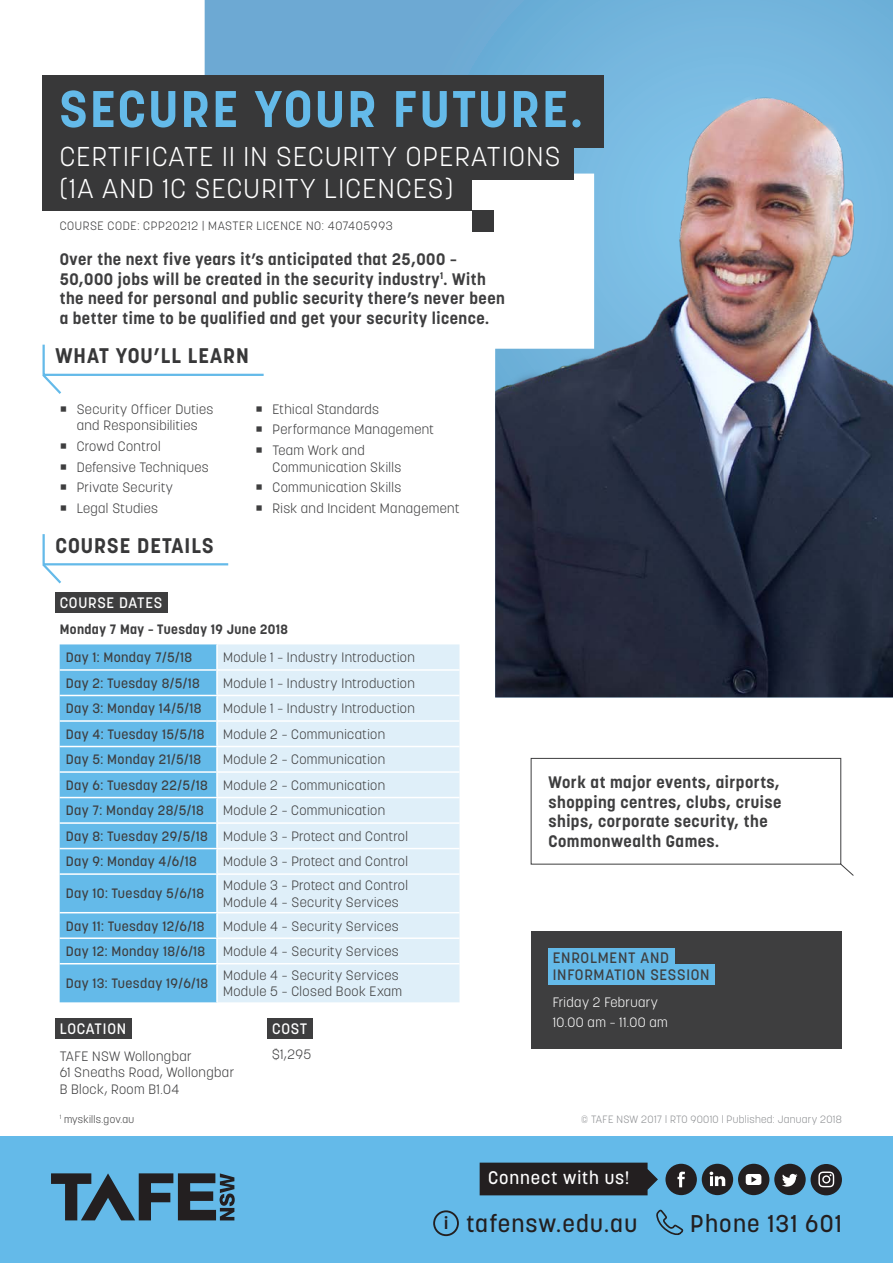
<style>
.page{position:relative;width:893px;height:1263px;background:#fff}
.page>*{position:absolute;margin:0;border:0;box-sizing:border-box;transform-origin:0 0}
.t1{font:700 51px "Korolev";letter-spacing:.05em;color:#64bae9}
.t2{font:300 27px/32.4px "Korolev";letter-spacing:.05em;color:#fff}
.t3{font:500 24px "Korolev";letter-spacing:.05em;color:#231f20}
.t4{font:700 21px "Korolev";letter-spacing:.05em;color:#383839}
.t5{font:500 18px "Korolev";letter-spacing:.05em;color:#fff}
.tagline{font:700 16.5px/19.5px "Korolev";letter-spacing:.03em;color:#3e3e3f}
.t6{font:700 16.5px "Korolev";color:#231f20}
.h2_-_blue{font:500 15px "Korolev";letter-spacing:.05em;color:#3e3e3f}
.h2_-_charcoal{font:500 15px "Korolev";letter-spacing:.05em;color:#fff}
.Body{font:300 13.5px/16.5px "Korolev";letter-spacing:.03em;color:#3e3e3f}
.Body-2{font:500 13.5px "Korolev";letter-spacing:.03em;color:#3e3e3f}
.Body-3{font:300 13.5px "Korolev";letter-spacing:.03em;color:#fff}
.Body-4{font:700 13.5px "Korolev";letter-spacing:.03em;color:#3e3e3f}
.t7{font:300 12px "Korolev";letter-spacing:.05em;color:#3e3e3f}
.t8{font:300 10.5px "Korolev";letter-spacing:.03em;color:#8e9093}
.t9{font:300 10.5px "Korolev";letter-spacing:.03em;color:#3e3e3f}
</style>
<div class="page">
<div style="left:205px;top:0;width:688px;height:25px;background:#6dafd7"></div>
<img style="left:205px;top:25px;width:688px;height:672px">
<div style="left:531px;top:931px;width:311px;height:117px;background:#3e3e3f"></div>
<div style="left:548px;top:948px;width:126px;height:20px;background:#64bae9"></div>
<div style="left:548px;top:964px;width:167px;height:21px;background:#64bae9"></div>
<div style="left:0;top:1136px;width:893px;height:127px;background:#64bae9"></div>
<div style="left:433px;top:1210px;width:26px;height:26px;border:2px solid #231f20;border-radius:50%"></div>
<svg style="left:51px;top:1173px;width:184px;height:47px"></svg>
<div style="left:665px;top:1164px;width:32px;height:31px;background:#231f20;border-radius:50%"></div>
<div style="left:702px;top:1164px;width:31px;height:31px;background:#231f20;border-radius:50%"></div>
<div style="left:738px;top:1164px;width:31px;height:31px;background:#231f20;border-radius:50%"></div>
<div style="left:774px;top:1164px;width:32px;height:31px;background:#231f20;border-radius:50%"></div>
<div style="left:811px;top:1164px;width:31px;height:31px;background:#231f20;border-radius:50%"></div>
<svg style="left:782px;top:1174px;width:16px;height:12px"></svg>
<svg style="left:746px;top:1174px;width:15px;height:11px"></svg>
<svg style="left:710px;top:1171px;width:15px;height:15px"></svg>
<svg style="left:818px;top:1171px;width:16px;height:16px"></svg>
<svg style="left:480px;top:1162px;width:205px;height:74px"></svg>
<div style="left:531px;top:758px;width:310px;height:106px;border:1px solid #3e3e3f"></div>
<svg style="left:839px;top:863px;width:15px;height:13px"></svg>
<div style="left:43px;top:75px;width:561px;height:73px;background:#383839"></div>
<div style="left:43px;top:132px;width:531px;height:47px;background:#383839"></div>
<div style="left:43px;top:170px;width:429px;height:41px;background:#383839"></div>
<div style="left:472px;top:211px;width:21px;height:21px;background:#383839"></div>
<div style="left:55px;top:592px;width:112px;height:20px;background:#3e3e3f"></div>
<div style="left:55px;top:1018px;width:76px;height:21px;background:#3e3e3f"></div>
<div style="left:60px;top:644px;width:156px;height:358px;background:#64bae9"></div>
<div style="left:218px;top:644px;width:241px;height:358px;background:#dfeff9"></div>
<hr style="left:216px;top:644px;width:2px;height:25px;background:#fff">
<hr style="left:60px;top:669px;width:157px;height:2px;background:#fff">
<hr style="left:217px;top:669px;width:242px;height:2px;background:#fff">
<hr style="left:216px;top:671px;width:2px;height:24px;background:#fff">
<hr style="left:60px;top:695px;width:157px;height:1px;background:#fff">
<hr style="left:217px;top:695px;width:242px;height:1px;background:#fff">
<hr style="left:216px;top:696px;width:2px;height:24px;background:#fff">
<hr style="left:60px;top:720px;width:157px;height:2px;background:#fff">
<hr style="left:217px;top:720px;width:242px;height:2px;background:#fff">
<hr style="left:60px;top:746px;width:157px;height:1px;background:#fff">
<hr style="left:217px;top:746px;width:242px;height:1px;background:#fff">
<hr style="left:60px;top:771px;width:157px;height:2px;background:#fff">
<hr style="left:217px;top:771px;width:242px;height:2px;background:#fff">
<hr style="left:60px;top:797px;width:157px;height:1px;background:#fff">
<hr style="left:217px;top:797px;width:242px;height:1px;background:#fff">
<hr style="left:60px;top:822px;width:157px;height:2px;background:#fff">
<hr style="left:217px;top:822px;width:242px;height:2px;background:#fff">
<hr style="left:60px;top:848px;width:157px;height:1px;background:#fff">
<hr style="left:217px;top:848px;width:242px;height:1px;background:#fff">
<hr style="left:60px;top:873px;width:157px;height:2px;background:#fff">
<hr style="left:217px;top:873px;width:242px;height:2px;background:#fff">
<hr style="left:60px;top:912px;width:157px;height:1px;background:#fff">
<hr style="left:217px;top:912px;width:242px;height:1px;background:#fff">
<hr style="left:60px;top:937px;width:157px;height:2px;background:#fff">
<hr style="left:217px;top:937px;width:242px;height:2px;background:#fff">
<hr style="left:60px;top:963px;width:157px;height:1px;background:#fff">
<hr style="left:217px;top:963px;width:242px;height:1px;background:#fff">
<svg style="left:42px;top:532px;width:188px;height:54px"></svg>
<div style="left:267px;top:1018px;width:46px;height:21px;background:#3e3e3f"></div>
<svg style="left:42px;top:342px;width:224px;height:54px"></svg>
<svg style="left:257px;top:406px;width:5px;height:5px"></svg>
<svg style="left:257px;top:427px;width:5px;height:5px"></svg>
<svg style="left:257px;top:448px;width:5px;height:5px"></svg>
<svg style="left:257px;top:485px;width:5px;height:5px"></svg>
<svg style="left:257px;top:506px;width:5px;height:5px"></svg>
<p class="t1" style="left:60px;top:77px;width:524px">SECURE YOUR FUTURE.</p>
<p class="t2" style="left:60px;top:140px;width:502px">CERTIFICATE II IN SECURITY OPERATIONS (1A AND 1C SECURITY LICENCES)</p>
<p class="t7" style="left:60px;top:218px;width:334px">COURSE CODE: CPP20212 | MASTER LICENCE NO: 407405993</p>
<p class="tagline" style="left:60px;top:250px;width:447px">Over the next five years it’s anticipated that 25,000 – 50,000 jobs will be created in the security industry<sup>1</sup>. With the need for personal and public security there’s never been a better time to be qualified and get your security licence.</p>
<p class="t4" style="left:55px;top:343px;width:195px">WHAT YOU’LL LEARN</p>
<p class="Body" style="left:77px;top:401px;width:138px">Security Officer Duties and Responsibilities</p>
<p class="Body" style="left:77px;top:438px;width:85px">Crowd Control</p>
<p class="Body" style="left:77px;top:459px;width:134px">Defensive Techniques</p>
<p class="Body" style="left:77px;top:479px;width:98px">Private Security</p>
<p class="Body" style="left:77px;top:500px;width:83px">Legal Studies</p>
<p class="t4" style="left:55px;top:532px;width:160px">COURSE DETAILS</p>
<p class="Body" style="left:273px;top:401px;width:108px">Ethical Standards</p>
<p class="Body" style="left:273px;top:421px;width:163px">Performance Management</p>
<p class="Body" style="left:273px;top:442px;width:130px">Team Work and<br>Communication Skills</p>
<p class="Body" style="left:273px;top:479px;width:130px">Communication Skills</p>
<p class="Body" style="left:273px;top:500px;width:188px">Risk and Incident Management</p>
<p class="h2_-_charcoal" style="left:60px;top:593px;width:104px">COURSE DATES</p>
<p class="Body-4" style="left:60px;top:621px;width:230px">Monday 7 May – Tuesday 19 June 2018</p>
<p class="Body-2" style="left:66px;top:649px;width:128px">Day 1: Monday 7/5/18</p>
<p class="Body" style="left:223px;top:649px;width:193px">Module 1 – Industry Introduction</p>
<p class="Body-2" style="left:66px;top:674px;width:136px">Day 2: Tuesday 8/5/18</p>
<p class="Body" style="left:223px;top:675px;width:193px">Module 1 – Industry Introduction</p>
<p class="Body-2" style="left:66px;top:700px;width:137px">Day 3: Monday 14/5/18</p>
<p class="Body" style="left:223px;top:700px;width:193px">Module 1 – Industry Introduction</p>
<p class="Body-2" style="left:66px;top:725px;width:140px">Day 4: Tuesday 15/5/18</p>
<p class="Body" style="left:223px;top:726px;width:164px">Module 2 – Communication</p>
<p class="Body-2" style="left:66px;top:751px;width:137px">Day 5: Monday 21/5/18</p>
<p class="Body" style="left:223px;top:751px;width:164px">Module 2 – Communication</p>
<p class="Body-2" style="left:66px;top:776px;width:144px">Day 6: Tuesday 22/5/18</p>
<p class="Body" style="left:223px;top:777px;width:164px">Module 2 – Communication</p>
<p class="Body-2" style="left:66px;top:802px;width:140px">Day 7: Monday 28/5/18</p>
<p class="Body" style="left:223px;top:802px;width:164px">Module 2 – Communication</p>
<p class="Body-2" style="left:66px;top:828px;width:144px">Day 8: Tuesday 29/5/18</p>
<p class="Body" style="left:223px;top:828px;width:187px">Module 3 – Protect and Control</p>
<p class="Body-2" style="left:66px;top:853px;width:133px">Day 9: Monday 4/6/18</p>
<p class="Body" style="left:223px;top:853px;width:187px">Module 3 – Protect and Control</p>
<p class="Body-2" style="left:66px;top:885px;width:140px">Day 10: Tuesday 5/6/18</p>
<p class="Body" style="left:223px;top:877px;width:187px">Module 3 – Protect and Control<br>Module 4 – Security Services</p>
<p class="Body-2" style="left:66px;top:917px;width:140px">Day 11: Tuesday 12/6/18</p>
<p class="Body" style="left:223px;top:917px;width:177px">Module 4 – Security Services</p>
<p class="Body-2" style="left:66px;top:943px;width:141px">Day 12: Monday 18/6/18</p>
<p class="Body" style="left:223px;top:943px;width:177px">Module 4 – Security Services</p>
<p class="Body-2" style="left:66px;top:975px;width:144px">Day 13: Tuesday 19/6/18</p>
<p class="Body" style="left:223px;top:967px;width:181px">Module 4 – Security Services<br>Module 5 – Closed Book Exam</p>
<p class="h2_-_charcoal" style="left:60px;top:1019px;width:68px">LOCATION</p>
<p class="Body" style="left:60px;top:1048px;width:176px">TAFE NSW Wollongbar<br>61 Sneaths Road, Wollongbar<br>B Block, Room B1.04</p>
<p class="h2_-_charcoal" style="left:272px;top:1019px;width:37px">COST</p>
<p class="Body" style="left:272px;top:1046px;width:41px">$1,295</p>
<p class="t9" style="left:60px;top:1112px;width:76px"><sup>1</sup> myskills.gov.au</p>
<p class="tagline" style="left:548px;top:773px;width:234px">Work at major events, airports, shopping centres, clubs, cruise ships, corporate security, the<br>Commonwealth Games.</p>
<p class="h2_-_blue" style="left:553px;top:948px;width:118px">ENROLMENT AND</p>
<p class="h2_-_blue" style="left:553px;top:965px;width:158px">INFORMATION SESSION</p>
<p class="Body-3" style="left:553px;top:993px;width:107px">Friday 2 February</p>
<p class="Body-3" style="left:553px;top:1014px;width:117px">10.00 am – 11.00 am</p>
<p class="t8" style="left:581px;top:1112px;width:262px">© TAFE NSW 2017 l RTO 90010 l Published: January 2018</p>
<p class="t5" style="left:488px;top:1167px;width:143px">Connect with us!</p>
<p class="t6" style="left:444px;top:1213px;width:6px">i</p>
<p class="t3" style="left:467px;top:1208px;width:172px">tafensw.edu.au</p>
<p class="t3" style="left:690px;top:1208px;width:153px">Phone 131 601</p>
</div>
